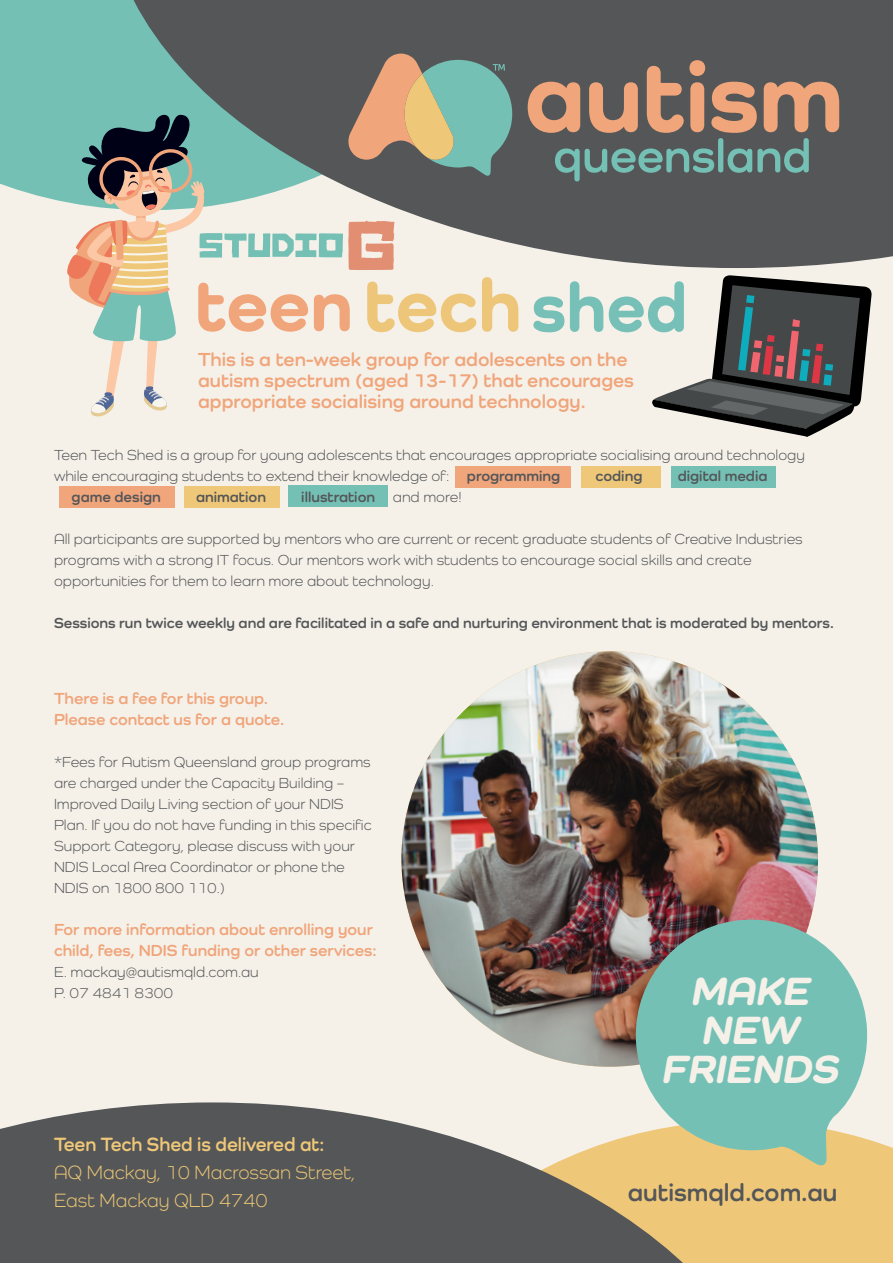
<style>
.page{position:relative;width:893px;height:1263px;background:#fff}
.page>*{position:absolute;margin:0;border:0;box-sizing:border-box;transform-origin:0 0}
.t1{font:italic 800 40.65px/39px "Como";color:#f5f1e9;text-align:center}
.t2{font:700 25.5px "Como";color:#545658}
.t3{font:19.8px/27.8px "Como";color:#e8c374;scale:.96 1}
.t4{font:700 19.8px "Como";color:#efc778;scale:.96 1}
.t5{font:700 19.5px/21px "Como";color:#f0a57b}
.t6{font:700 16.5px/21px "Como";color:#f0a57b}
.t7{font:15px/21px "Como";color:#545658}
.t8{font:700 15px "Como";color:#545658}
.s1{font-weight:700}
.s2{font-weight:400}
</style>
<div class="page">
<div style="left:0;top:136px;width:893px;height:1127px;background:#f5f1e9"></div>
<div style="left:790px;top:1140px;width:103px;height:123px;background:#efc778"></div>
<svg style="left:0;top:1102px;width:790px;height:161px;fill:#545658"></svg>
<img style="left:401px;top:651px;width:417px;height:416px">
<div style="left:0;top:0;width:105px;height:202px;background:#75c0b5"></div>
<div style="left:105px;top:0;width:788px;height:268px;background:#545658"></div>
<svg style="left:633px;top:917px;width:236px;height:253px;fill:#75c0b5"></svg>
<div style="left:456px;top:466px;width:115px;height:21px;background:#f0a57b"></div>
<div style="left:581px;top:466px;width:79px;height:21px;background:#efc778"></div>
<div style="left:671px;top:466px;width:104px;height:21px;background:#75c0b5"></div>
<div style="left:59px;top:486px;width:116px;height:22px;background:#f0a57b"></div>
<div style="left:184px;top:486px;width:95px;height:22px;background:#efc778"></div>
<div style="left:288px;top:486px;width:99px;height:21px;background:#75c0b5"></div>
<svg style="left:528px;top:60px;width:311px;height:121px"></svg>
<svg style="left:64px;top:54px;width:454px;height:363px"></svg>
<svg style="left:533px;top:296px;width:31px;height:36px"></svg>
<svg style="left:570px;top:281px;width:33px;height:51px"></svg>
<svg style="left:609px;top:275px;width:263px;height:162px"></svg>
<h3 class="t5" style="left:198px;top:348px;width:437px">This is a ten-week group for adolescents on the autism spectrum (aged 13-17) that encourages appropriate socialising around technology.</h3>
<p class="t7" style="left:54px;top:444px;width:753px">Teen Tech Shed is a group for young adolescents that encourages appropriate socialising around technology while encouraging students to extend their knowledge of: <span class="s1">programming</span></p>
<p class="t8" style="left:595px;top:467px;width:49px">coding</p>
<p class="t8" style="left:678px;top:467px;width:91px">digital media</p>
<p class="t8" style="left:72px;top:488px;width:91px">game design</p>
<p class="t8" style="left:196px;top:488px;width:71px">animation</p>
<p class="t8" style="left:301px;top:488px;width:162px">illustration <span class="s2">and more!</span></p>
<p class="t7" style="left:54px;top:528px;width:750px">All participants are supported by mentors who are current or recent graduate students of Creative Industries programs with a strong IT focus. Our mentors work with students to encourage social skills and create opportunities for them to learn more about technology.</p>
<p class="t8" style="left:54px;top:614px;width:781px">Sessions run twice weekly and are facilitated in a safe and nurturing environment that is moderated by mentors.</p>
<p class="t6" style="left:54px;top:687px;width:232px">There is a fee for this group.<br>Please contact us for a quote.</p>
<p class="t7" style="left:54px;top:751px;width:319px">*Fees for Autism Queensland group programs are charged under the Capacity Building – Improved Daily Living section of your NDIS Plan. If you do not have funding in this specific Support Category, please discuss with your NDIS Local Area Coordinator or phone the NDIS on 1800 800 110.)</p>
<p class="t6" style="left:54px;top:918px;width:324px">For more information about enrolling your child, fees, NDIS funding or other services:</p>
<p class="t7" style="left:54px;top:961px;width:206px">E. mackay@autismqld.com.au<br>P. 07 4841 8300</p>
<h3 class="t4" style="left:54px;top:1132px;width:283px">Teen Tech Shed is delivered at:</h3>
<h3 class="t3" style="left:54px;top:1158px;width:315px">AQ Mackay, 10 Macrossan Street,<br>East Mackay QLD 4740</h3>
<h1 class="t1" style="left:661px;top:971px;width:187px">MAKE<br>NEW<br>FRIENDS</h1>
<h2 class="t2" style="left:628px;top:1177px;width:211px">autismqld.com.au</h2>
</div>
